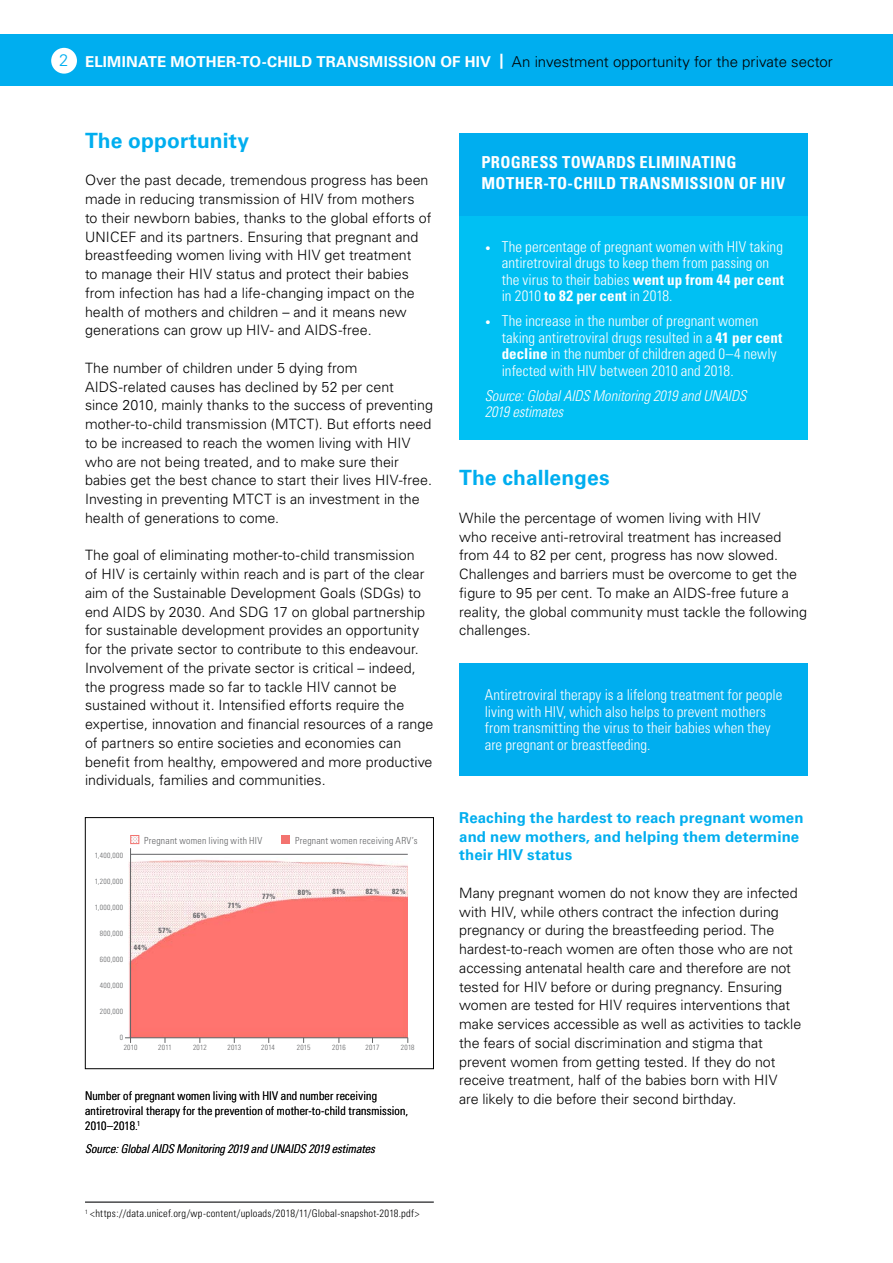
<style>
.page{position:relative;width:893px;height:1263px;background:#fff}
.page>*{position:absolute;margin:0;border:0;box-sizing:border-box;transform-origin:0 0}
.t1{font:700 21px "Univers LT Pro 65";letter-spacing:.005em;color:#00aeef}
.t2{font:300 16.65px "Univers LT Pro 45";color:#00aeef}
.t3{font:700 condensed 16.5px/21px "Univers LT Std";letter-spacing:.02em;color:#fff}
.t4{font:300 condensed 15px/16.5px "Univers";letter-spacing:.005em;color:#fff}
.t5{font:700 15px/18.8px "Univers LT Pro 65";letter-spacing:.01em;color:#00aeef}
.t6{font:italic 300 condensed 15px/16.5px "Univers";letter-spacing:-.005em;color:#fff}
.t7{font:700 15px "Univers LT Pro 65";letter-spacing:.015em;color:#fff}
.t8{font:300 15px "Univers LT Pro 45";color:#000}
.t9{font:300 14.25px/18.8px "Univers LT Pro 45";color:#000}
.t10{font:300 condensed 12px/15px "Univers";letter-spacing:.015em;color:#000}
.t11{font:italic 300 condensed 12px "Univers";letter-spacing:.005em;color:#000}
.t12{font:300 condensed 10.5px "Univers";letter-spacing:.02em;color:#000}
.t13{font:300 condensed 9.75px "Univers";letter-spacing:.025em;color:#636466}
.t14{font:300 condensed 7.5px "Univers";letter-spacing:.04em;color:#636466}
.t15{font:700 condensed 7.5px "Univers";letter-spacing:.06em;color:#636466}
.s1{font-size:10.5px}
.s2{font-weight:700}
</style>
<div class="page">
<div style="left:0;top:34px;width:893px;height:51px;background:#00aeef"></div>
<div style="left:51px;top:48px;width:26px;height:26px;background:#fff;border-radius:50%"></div>
<div style="left:459px;top:215px;width:349px;height:225px;background:#00c0f3"></div>
<div style="left:459px;top:133px;width:349px;height:82px;background:#00aeef"></div>
<div style="left:459px;top:663px;width:349px;height:113px;background:#00aeef"></div>
<hr style="left:85px;top:1202px;width:349px;height:1px;background:#000">
<hr style="left:85px;top:1201px;width:349px;height:1px;background:#808285">
<img style="left:128px;top:857px;width:280px;height:180px">
<svg style="left:133px;top:837px;width:4px;height:5px"></svg>
<div style="left:131px;top:835px;width:8px;height:9px;border:1px solid #f3736f"></div>
<div style="left:281px;top:835px;width:9px;height:9px;background:#f3736f"></div>
<hr style="left:130px;top:848px;width:1px;height:195px;background:#636466">
<hr style="left:130px;top:854px;width:278px;height:1px;background:#636466">
<hr style="left:130px;top:1037px;width:278px;height:1px;background:#636466">
<div style="left:85px;top:817px;width:349px;height:252px;border:1px solid #000"></div>
<p class="t7" style="left:85px;top:53px;width:420px">ELIMINATE MOTHER-TO-CHILD TRANSMISSION OF HIV |</p>
<p class="t2" style="left:59px;top:50px;width:11px">2</p>
<p class="t8" style="left:512px;top:52px;width:322px">An investment opportunity for the private sector</p>
<h1 class="t1" style="left:85px;top:128px;width:166px">The opportunity</h1>
<p class="t9" style="left:85px;top:171px;width:348px">Over the past decade, tremendous progress has been made in reducing transmission of HIV from mothers<br>to their newborn babies, thanks to the global efforts of UNICEF and its partners. Ensuring that pregnant and breastfeeding women living with HIV get treatment<br>to manage their HIV status and protect their babies from infection has had a life-changing impact on the health of mothers and children – and it means new generations can grow up HIV- and AIDS-free.</p>
<p class="t9" style="left:85px;top:358px;width:349px">The number of children under 5 dying from AIDS-related causes has declined by 52 per cent<br>since 2010, mainly thanks to the success of preventing mother-to-child transmission (MTCT). But efforts need to be increased to reach the women living with HIV who are not being treated, and to make sure their babies get the best chance to start their lives HIV-free.<br>Investing in preventing MTCT is an investment in the health of generations to come.</p>
<p class="t9" style="left:85px;top:546px;width:350px">The goal of eliminating mother-to-child transmission<br>of HIV is certainly within reach and is part of the clear aim of the Sustainable Development Goals (SDGs) to end AIDS by 2030. And SDG 17 on global partnership for sustainable development provides an opportunity for the private sector to contribute to this endeavour.<br>Involvement of the private sector is critical – indeed, the progress made so far to tackle HIV cannot be sustained without it. Intensified efforts require the expertise, innovation and financial resources of a range of partners so entire societies and economies can benefit from healthy, empowered and more productive individuals, families and communities.</p>
<p class="t14" style="left:95px;top:850px;width:30px">1,400,000</p>
<p class="t14" style="left:95px;top:876px;width:30px">1,200,000</p>
<p class="t14" style="left:95px;top:902px;width:30px">1,000,000</p>
<p class="t14" style="left:100px;top:929px;width:25px">800,000</p>
<p class="t14" style="left:100px;top:955px;width:25px">600,000</p>
<p class="t14" style="left:100px;top:981px;width:25px">400,000</p>
<p class="t14" style="left:100px;top:1007px;width:25px">200,000</p>
<p class="t14" style="left:120px;top:1033px;width:5px">0</p>
<p class="t13" style="left:144px;top:834px;width:120px">Pregnant women living with HIV</p>
<p class="t13" style="left:295px;top:834px;width:124px">Pregnant women receiving ARV’s</p>
<p class="t15" style="left:134px;top:943px;width:15px">44%</p>
<p class="t15" style="left:158px;top:926px;width:15px">57%</p>
<p class="t15" style="left:193px;top:910px;width:15px">66%</p>
<p class="t15" style="left:228px;top:901px;width:15px">71%</p>
<p class="t15" style="left:262px;top:892px;width:15px">77%</p>
<p class="t15" style="left:298px;top:888px;width:15px">80%</p>
<p class="t15" style="left:332px;top:887px;width:15px">81%</p>
<p class="t15" style="left:366px;top:887px;width:15px">82%</p>
<p class="t15" style="left:392px;top:887px;width:15px">82%</p>
<p class="t14" style="left:124px;top:1043px;width:15px">2010</p>
<p class="t14" style="left:158px;top:1043px;width:15px">2011</p>
<p class="t14" style="left:193px;top:1043px;width:15px">2012</p>
<p class="t14" style="left:227px;top:1043px;width:15px">2013</p>
<p class="t14" style="left:261px;top:1042px;width:15px">2014</p>
<p class="t14" style="left:297px;top:1042px;width:15px">2015</p>
<p class="t14" style="left:332px;top:1042px;width:15px">2016</p>
<p class="t14" style="left:366px;top:1042px;width:15px">2017</p>
<p class="t14" style="left:401px;top:1042px;width:15px">2018</p>
<p class="t10" style="left:85px;top:1088px;width:325px">Number of pregnant women living with HIV and number receiving antiretroviral therapy for the prevention of mother-to-child transmission,<br>2010–2018.<sup>1</sup></p>
<p class="t11" style="left:85px;top:1142px;width:291px">Source: Global AIDS Monitoring 2019 and UNAIDS 2019 estimates</p>
<p class="t12" style="left:85px;top:1207px;width:336px"><sup>1</sup> &lt;https://data.unicef.org/wp-content/uploads/2018/11/Global-snapshot-2018.pdf&gt;</p>
<p class="t3" style="left:481px;top:151px;width:305px">PROGRESS TOWARDS ELIMINATING<br>MOTHER-TO-CHILD TRANSMISSION OF HIV</p>
<p class="t4" style="left:502px;top:238px;width:284px;text-indent:-17px"><span class="s1">•</span> The percentage of pregnant women with HIV taking antiretroviral drugs to keep them from passing on the virus to their babies <span class="s2">went up from 44 per cent </span>in 2010 <span class="s2">to 82 per cent</span> in 2018.</p>
<p class="t4" style="left:502px;top:313px;width:282px;text-indent:-17px"><span class="s1">•</span> The increase in the number of pregnant women taking antiretroviral drugs resulted in a <span class="s2">41 per cent decline</span> in the number of children aged 0–4 newly infected with HIV between 2010 and 2018.</p>
<p class="t6" style="left:485px;top:387px;width:263px">Source: Global AIDS Monitoring 2019 and UNAIDS<br>2019 estimates</p>
<h1 class="t1" style="left:459px;top:465px;width:152px">The challenges</h1>
<p class="t9" style="left:459px;top:508px;width:349px">While the percentage of women living with HIV<br>who receive anti-retroviral treatment has increased from 44 to 82 per cent, progress has now slowed.<br>Challenges and barriers must be overcome to get the figure to 95 per cent. To make an AIDS-free future a reality, the global community must tackle the following challenges.</p>
<p class="t4" style="left:485px;top:686px;width:299px">Antiretroviral therapy is a lifelong treatment for people living with HIV, which also helps to prevent mothers from transmitting the virus to their babies when they are pregnant or breastfeeding.</p>
<p class="t5" style="left:459px;top:808px;width:346px">Reaching the hardest to reach pregnant women and new mothers, and helping them determine their HIV status</p>
<p class="t9" style="left:459px;top:883px;width:344px">Many pregnant women do not know they are infected with HIV, while others contract the infection during pregnancy or during the breastfeeding period. The hardest-to-reach women are often those who are not accessing antenatal health care and therefore are not tested for HIV before or during pregnancy. Ensuring women are tested for HIV requires interventions that make services accessible as well as activities to tackle the fears of social discrimination and stigma that prevent women from getting tested. If they do not receive treatment, half of the babies born with HIV<br>are likely to die before their second birthday.</p>
</div>
